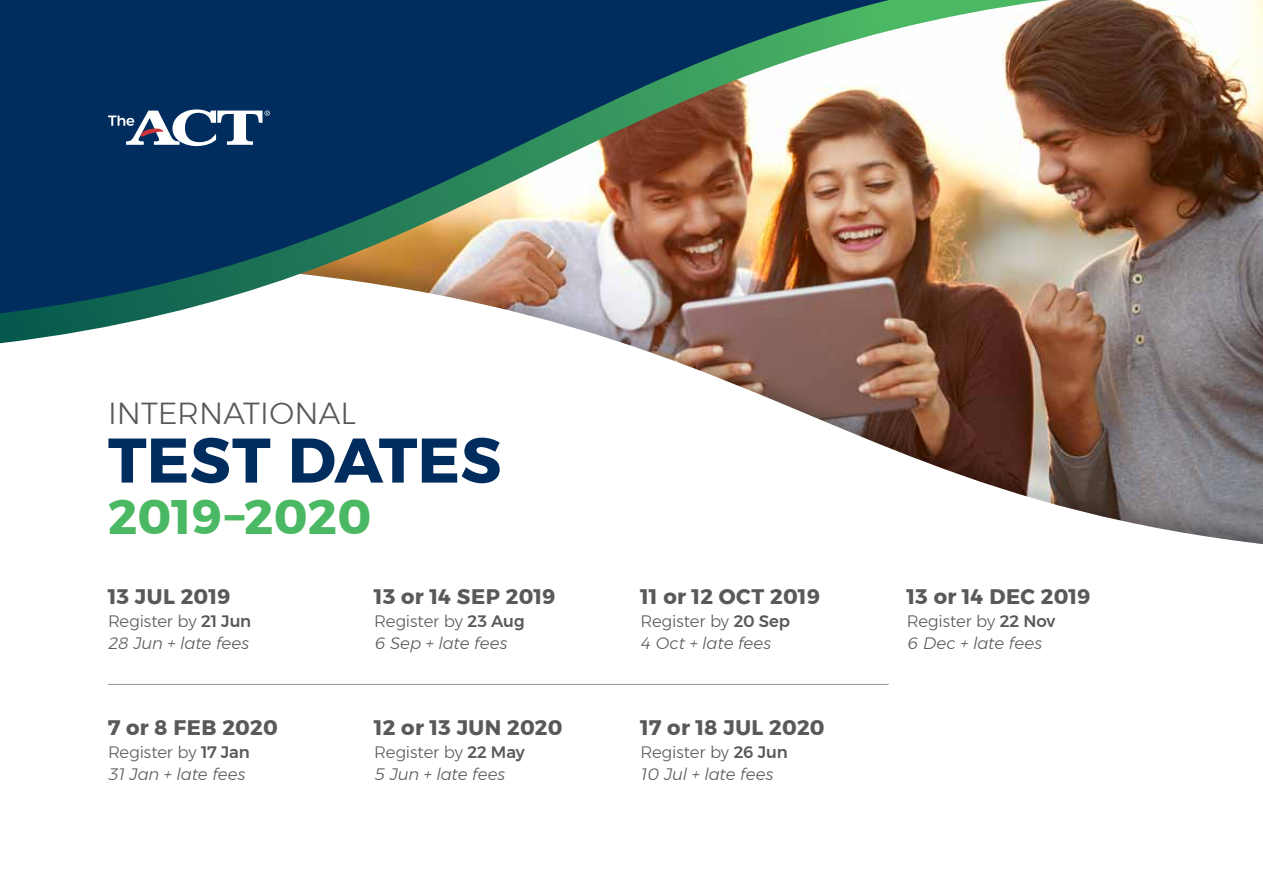
<style>
.page{position:relative;width:1263px;height:893px;background:#fff}
.page>*{position:absolute;margin:0;border:0;box-sizing:border-box;transform-origin:0 0}
.t1{font:700 62.85px "Montserrat";letter-spacing:.005em;color:#002d5d}
.t2{font:700 48.3px "Montserrat";letter-spacing:.005em;color:#4bb863}
.t3{font:300 30.3px "Montserrat";letter-spacing:.005em;color:#58595b}
.t4{font:700 21px "Montserrat";letter-spacing:.01em;color:#58595b}
.t5{font:italic 300 16.5px/22.5px "Montserrat";letter-spacing:-.01em;color:#58595b}
.s1{font-style:normal}
.s2{font-weight:500;font-style:normal}
</style>
<div class="page">
<svg style="left:0;top:327px;width:1263px;height:357px"></svg>
<hr style="left:108px;top:684px;width:781px;height:1px;background:#939598">
<svg style="left:0;top:327px;width:1050px;height:16px"></svg>
<img style="left:0;top:0;width:1263px;height:327px">
<svg style="left:108px;top:109px;width:162px;height:37px"></svg>
<h3 class="t3" style="left:108px;top:391px;width:250px">INTERNATIONAL</h3>
<h1 class="t1" style="left:108px;top:410px;width:395px">TEST DATES</h1>
<h2 class="t2" style="left:108px;top:478px;width:265px">2019–2020</h2>
<p class="t4" style="left:108px;top:580px;width:124px">13 JUL 2019</p>
<p class="t5" style="left:108px;top:609px;width:145px"><span class="s1">Register by</span> <span class="s2">21 Jun<br></span>28 Jun + late fees</p>
<p class="t4" style="left:108px;top:711px;width:171px">7 or 8 FEB 2020</p>
<p class="t5" style="left:108px;top:740px;width:143px"><span class="s1">Register by</span> <span class="s2">17 Jan<br></span>31 Jan + late fees</p>
<p class="t4" style="left:374px;top:580px;width:183px">13 or 14 SEP 2019</p>
<p class="t5" style="left:374px;top:609px;width:152px"><span class="s1">Register by</span> <span class="s2">23 Aug<br></span>6 Sep + late fees</p>
<p class="t4" style="left:374px;top:711px;width:190px">12 or 13 JUN 2020</p>
<p class="t5" style="left:374px;top:740px;width:152px"><span class="s1">Register by</span> <span class="s2">22 May<br></span>5 Jun + late fees</p>
<p class="t4" style="left:640px;top:580px;width:181px">11 or 12 OCT 2019</p>
<p class="t5" style="left:640px;top:609px;width:151px"><span class="s1">Register by</span> <span class="s2">20 Sep<br></span>4 Oct + late fees</p>
<p class="t4" style="left:640px;top:711px;width:186px">17 or 18 JUL 2020</p>
<p class="t5" style="left:640px;top:740px;width:149px"><span class="s1">Register by</span> <span class="s2">26 Jun<br></span>10 Jul + late fees</p>
<p class="t4" style="left:907px;top:580px;width:185px">13 or 14 DEC 2019</p>
<p class="t5" style="left:907px;top:609px;width:150px"><span class="s1">Register by</span> <span class="s2">22 Nov<br></span>6 Dec + late fees</p>
</div>
